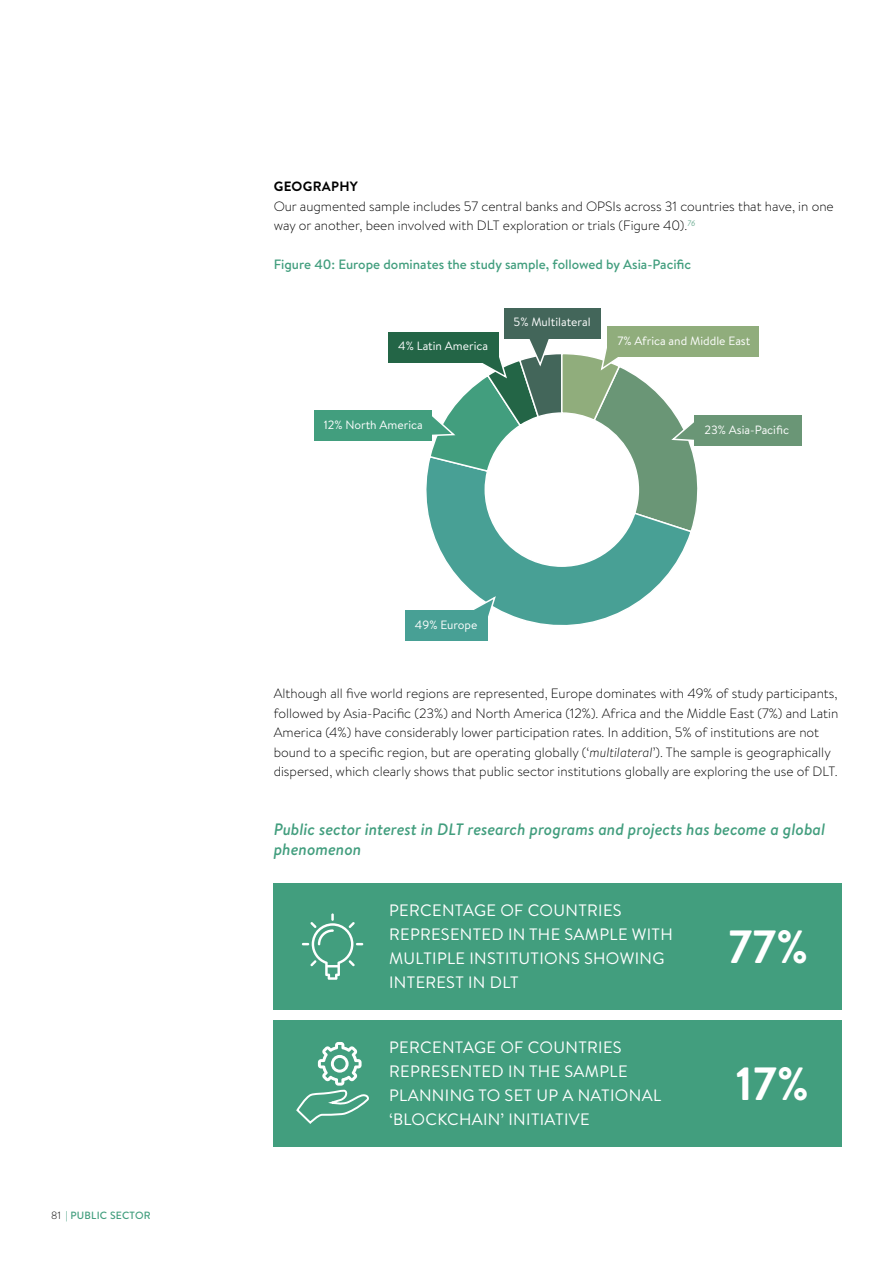
<style>
.page{position:relative;width:893px;height:1263px;background:#fff}
.page>*{position:absolute;margin:0;border:0;box-sizing:border-box;transform-origin:0 0}
.t1{font:700 46.5px "Brandon Text";color:#fff}
.t2{font:16.5px/24px "Brandon Text";letter-spacing:.02em;color:#fff}
.t3{font:italic 500 16.5px/19.8px "Brandon Text";color:#429e7e}
.t4{font:300 13.5px/19.5px "Brandon Text";color:#000}
.t5{font:500 13.5px "Brandon Text";color:#429e7e}
.t6{font:700 13.5px "Brandon Text";letter-spacing:.02em;color:#000}
.t7{font:12px "Brandon Text";color:#fff}
.t8{font:500 10.5px "Brandon Text";letter-spacing:.02em;color:#429e7e}
.s1{font-weight:300;color:#000}
.s2{font-style:italic}
</style>
<div class="page">
<svg style="left:412px;top:533px;width:278px;height:92px"></svg>
<svg style="left:467px;top:595px;width:30px;height:30px"></svg>
<svg style="left:416px;top:326px;width:296px;height:207px"></svg>
<div style="left:607px;top:327px;width:152px;height:30px;background:#90ad7c"></div>
<div style="left:694px;top:416px;width:108px;height:30px;background:#6a9676"></div>
<div style="left:405px;top:611px;width:83px;height:30px;background:#48a095"></div>
<div style="left:314px;top:410px;width:118px;height:30px;background:#429e7e"></div>
<div style="left:388px;top:332px;width:110px;height:30px;background:#236546"></div>
<div style="left:504px;top:308px;width:97px;height:30px;background:#43665a"></div>
<div style="left:274px;top:883px;width:568px;height:127px;background:#429e7e"></div>
<svg style="left:302px;top:913px;width:61px;height:67px"></svg>
<div style="left:274px;top:1020px;width:568px;height:127px;background:#429e7e"></div>
<svg style="left:296px;top:1042px;width:73px;height:82px"></svg>
<p class="t8" style="left:51px;top:1208px;width:101px"><span class="s1">81</span> | PUBLIC SECTOR</p>
<p class="t6" style="left:274px;top:177px;width:86px">GEOGRAPHY</p>
<p class="t4" style="left:274px;top:196px;width:562px">Our augmented sample includes 57 central banks and OPSIs across 31 countries that have, in one way or another, been involved with DLT exploration or trials (Figure 40).<sup>76</sup></p>
<p class="t5" style="left:274px;top:255px;width:419px">Figure 40: Europe dominates the study sample, followed by Asia-Pacific</p>
<p class="t7" style="left:398px;top:338px;width:91px">4% Latin America</p>
<p class="t7" style="left:514px;top:314px;width:79px">5% Multilateral</p>
<p class="t7" style="left:324px;top:416px;width:101px">12% North America</p>
<p class="t7" style="left:617px;top:332px;width:134px">7% Africa and Middle East</p>
<p class="t7" style="left:704px;top:421px;width:86px">23% Asia-Pacific</p>
<p class="t7" style="left:415px;top:616px;width:64px">49% Europe</p>
<p class="t4" style="left:274px;top:683px;width:566px">Although all five world regions are represented, Europe dominates with 49% of study participants, followed by Asia-Pacific (23%) and North America (12%). Africa and the Middle East (7%) and Latin America (4%) have considerably lower participation rates. In addition, 5% of institutions are not bound to a specific region, but are operating globally (‘<span class="s2">multilateral</span>’). The sample is geographically dispersed, which clearly shows that public sector institutions globally are exploring the use of DLT.</p>
<p class="t3" style="left:274px;top:819px;width:553px">Public sector interest in DLT research programs and projects has become a global phenomenon</p>
<p class="t2" style="left:389px;top:898px;width:285px">PERCENTAGE OF COUNTRIES<br>REPRESENTED IN THE SAMPLE WITH<br>MULTIPLE INSTITUTIONS SHOWING<br>INTEREST IN DLT</p>
<p class="t2" style="left:389px;top:1035px;width:274px">PERCENTAGE OF COUNTRIES<br>REPRESENTED IN THE SAMPLE<br>PLANNING TO SET UP A NATIONAL ‘BLOCKCHAIN’ INITIATIVE</p>
<h1 class="t1" style="left:728px;top:914px;width:82px">77%</h1>
<h1 class="t1" style="left:736px;top:1051px;width:75px">17%</h1>
</div>
